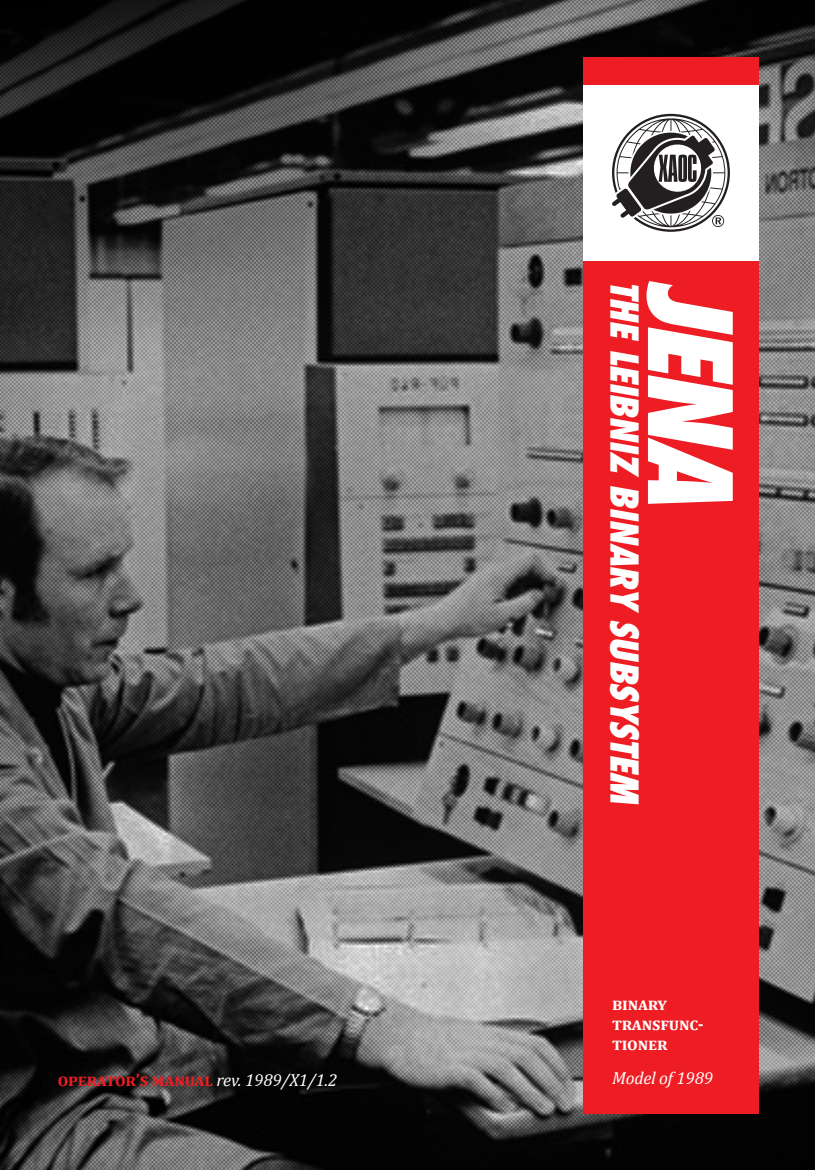
<style>
.page{position:relative;width:815px;height:1170px;background:#fff}
.page>*{position:absolute;margin:0;border:0;box-sizing:border-box;transform-origin:0 0}
.t1{font:italic 800 condensed 112.5px "Futura";color:#fff}
.t2{font:italic 800 condensed 37.5px "Futura";color:#fff}
.t3{font:700 17.5px "Cambria";letter-spacing:-.01em;color:#ee1d23}
.t4{font:700 17.5px/20px "Cambria";letter-spacing:-.01em;color:#fff}
.t5{font:italic 17.5px "Cambria";letter-spacing:-.01em;color:#fff}
.s1{font-weight:400;font-style:italic;color:#fff}
</style>
<div class="page">
<img style="left:0;top:0;width:815px;height:1169px">
<div style="left:583px;top:57px;width:175px;height:1056px;background:#ee1d23"></div>
<div style="left:583px;top:85px;width:175px;height:175px;background:#fff"></div>
<svg style="left:612px;top:114px;width:118px;height:118px"></svg>
<h2 class="t2" style="left:648px;top:281px;width:533px;rotate:90deg">THE LEIBNIZ BINARY SUBSYSTEM</h2>
<h1 class="t1" style="left:761px;top:281px;width:250px;rotate:90deg">JENA</h1>
<p class="t4" style="left:612px;top:993px;width:93px">binary transfunc&shy;tioner</p>
<p class="t3" style="left:58px;top:1068px;width:281px">operator’s manual <span class="s1">rev. 1989/X1/1.2</span></p>
<p class="t5" style="left:612px;top:1067px;width:102px">Model of 1989</p>
</div>
